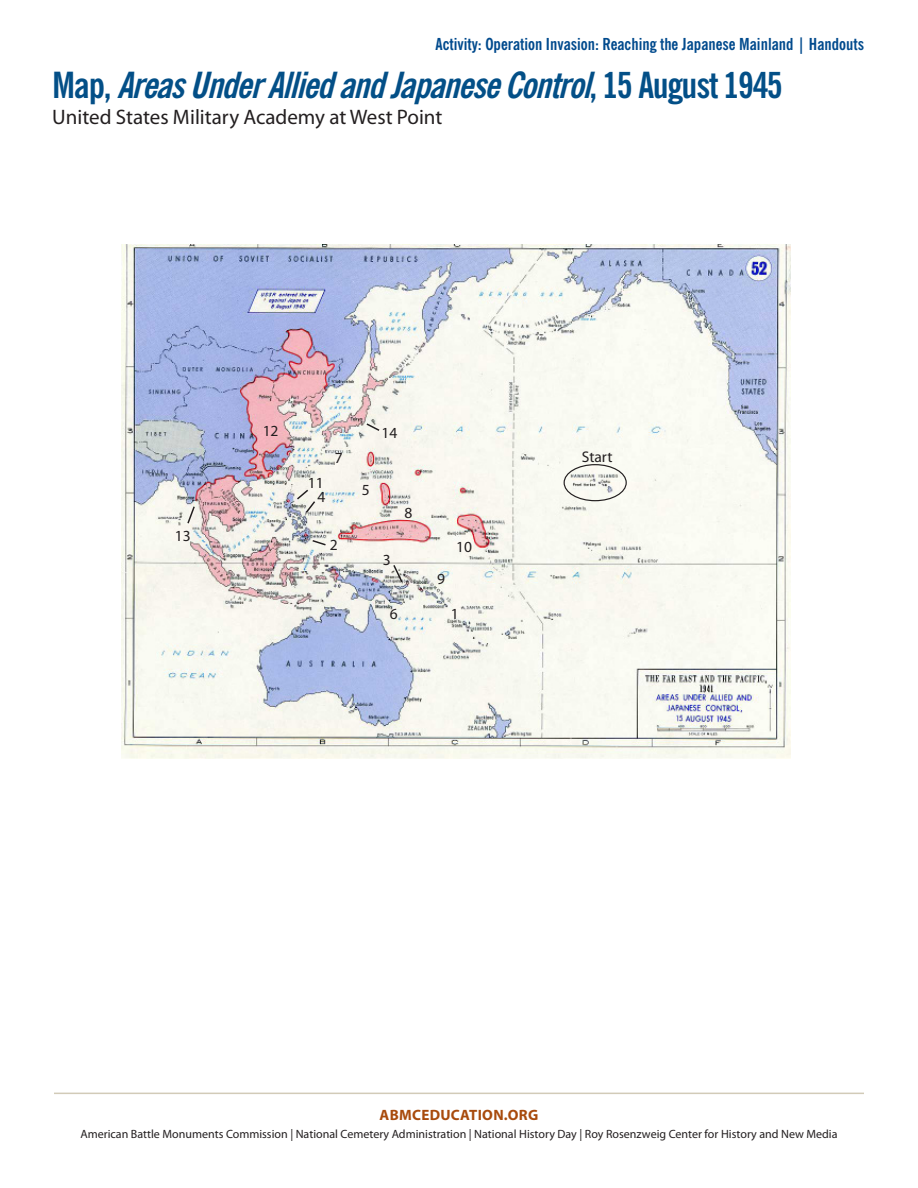
<style>
.page{position:relative;width:918px;height:1188px;background:#fff}
.page>*{position:absolute;margin:0;border:0;box-sizing:border-box;transform-origin:0 0}
.t1{font:italic 700 condensed 36px "News Gothic BT";color:#034f87}
.t2{font:21px "Myriad Pro";color:#231f20}
.t3{font:700 condensed 16.5px "News Gothic BT";color:#004a8d}
.t4{font:15.45px "Myriad Pro";color:#231f20}
.t5{font:700 15px "Myriad Pro";letter-spacing:.02em;color:#a84b0d}
.t6{font:12px "Myriad Pro";color:#231f20}
.s1{font-style:normal}
</style>
<div class="page">
<hr style="left:54px;top:1093px;width:810px;height:1px;background:#d2cbb8">
<img style="left:122px;top:244px;width:668px;height:515px">
<div style="left:564px;top:464px;width:63px;height:37px;border:1px solid #231f20;border-radius:50%"></div>
<svg style="left:392px;top:563px;width:12px;height:21px"></svg>
<svg style="left:365px;top:422px;width:16px;height:10px"></svg>
<svg style="left:295px;top:488px;width:22px;height:26px"></svg>
<svg style="left:311px;top:539px;width:16px;height:8px"></svg>
<svg style="left:186px;top:505px;width:10px;height:20px"></svg>
<h3 class="t3" style="left:436px;top:34px;width:430px">Activity: Operation Invasion: Reaching the Japanese Mainland | Handouts</h3>
<h1 class="t1" style="left:52px;top:63px;width:732px"><span class="s1">M a p ,</span> AreasUnderAlliedandJapaneseControl<span class="s1">, 1 5 A u g u s t 1 9 4 5</span></h1>
<h2 class="t2" style="left:52px;top:105px;width:392px">United States Military Academy at West Point</h2>
<p class="t4" style="left:175px;top:527px;width:17px">13</p>
<p class="t4" style="left:263px;top:422px;width:17px">12</p>
<p class="t4" style="left:308px;top:474px;width:17px">11</p>
<p class="t4" style="left:317px;top:488px;width:9px">4</p>
<p class="t4" style="left:335px;top:450px;width:9px">7</p>
<p class="t4" style="left:382px;top:424px;width:17px">14</p>
<p class="t4" style="left:362px;top:481px;width:9px">5</p>
<p class="t4" style="left:405px;top:504px;width:9px">8</p>
<p class="t4" style="left:330px;top:536px;width:9px">2</p>
<p class="t4" style="left:456px;top:538px;width:17px">10</p>
<p class="t4" style="left:383px;top:551px;width:9px">3</p>
<p class="t4" style="left:437px;top:570px;width:9px">9</p>
<p class="t4" style="left:390px;top:605px;width:9px">6</p>
<p class="t4" style="left:451px;top:605px;width:9px">1</p>
<p class="t4" style="left:582px;top:448px;width:32px">Start</p>
<p class="t5" style="left:380px;top:1106px;width:160px">ABMCEDUCATION.ORG</p>
<p class="t6" style="left:80px;top:1127px;width:759px">American Battle Monuments Commission | National Cemetery Administration | National History Day | Roy Rosenzweig Center for History and New Media</p>
</div>
